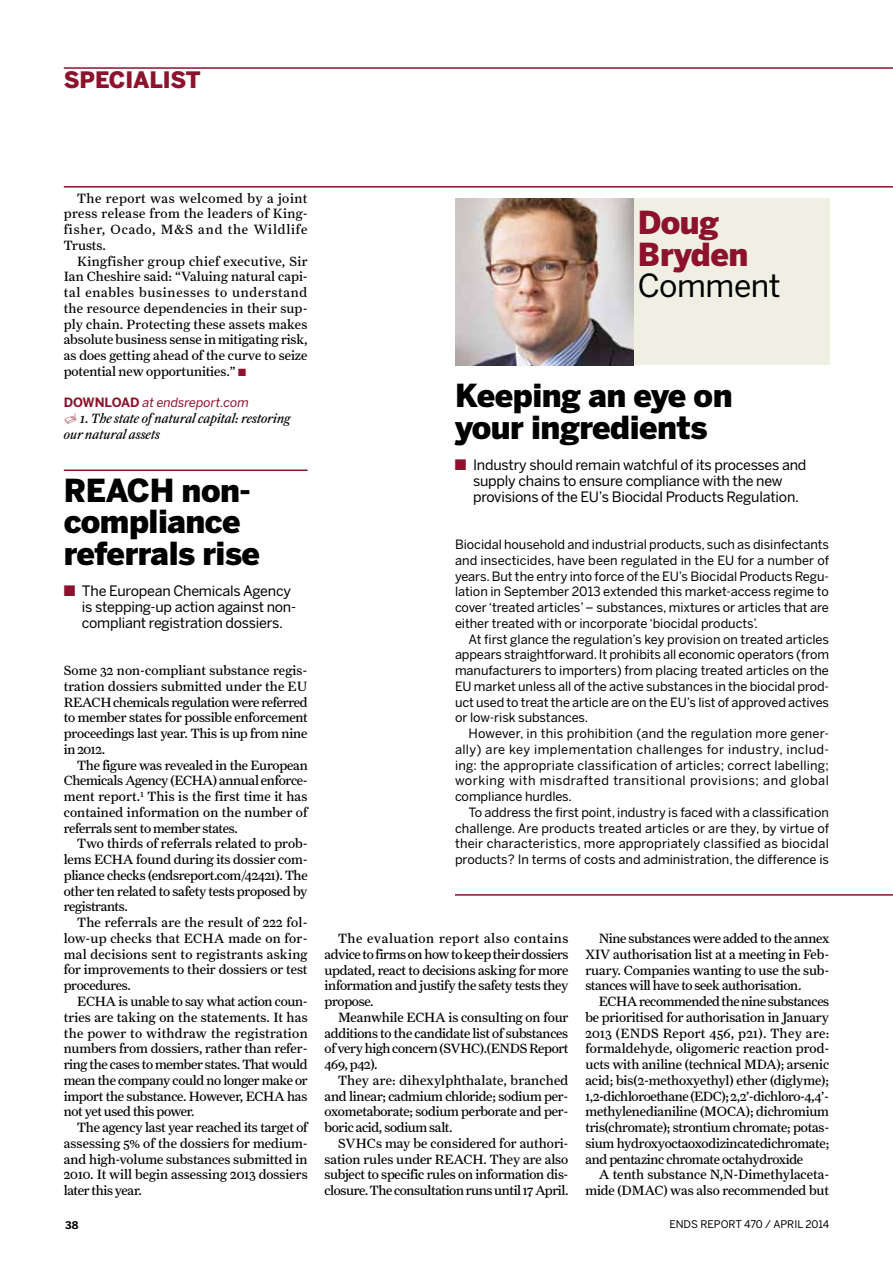
<style>
.page{position:relative;width:893px;height:1263px;background:#fff}
.page>*{position:absolute;margin:0;border:0;box-sizing:border-box;transform-origin:0 0}
.t1{font:900 31.5px/31.5px "Benton Sans";letter-spacing:-.015em;color:#000}
.t2{font:900 31.5px/31.5px "Benton Sans";letter-spacing:-.015em;color:#8d122d}
.t3{font:31.5px "Benton Sans";letter-spacing:-.015em;color:#000}
.t4{font:900 22.5px "Benton Sans";letter-spacing:-.005em;color:#8d122d}
.t5{font:14.25px/15.8px "Benton Sans";letter-spacing:-.015em;color:#000}
.t6{font:13.5px/15.8px "Farnham Text";letter-spacing:-.02em;color:#000;text-align:justify}
.t7{font:italic 13.5px/15.8px "Farnham Text";letter-spacing:-.005em;color:#000}
.t8{font:12.75px/15.8px "Benton Sans";letter-spacing:-.005em;color:#000;text-align:justify}
.t9{font:italic 12.75px "Benton Sans";letter-spacing:-.005em;color:#8d122d}
.t10{font:10.5px "Benton Sans";letter-spacing:-.015em;color:#000}
.t11{font:700 10.5px "Benton Sans";color:#000}
.s1{color:#8d122d}
.s2{font-weight:700;font-style:normal}
.s3{font-family:"Dingbests";font-style:normal;color:#8d122d}
</style>
<div class="page">
<hr style="left:64px;top:186px;width:829px;height:2px;background:#8d122d">
<hr style="left:64px;top:469px;width:244px;height:2px;background:#8d122d">
<hr style="left:64px;top:67px;width:829px;height:2px;background:#8d122d">
<hr style="left:455px;top:894px;width:438px;height:2px;background:#8d122d">
<div style="left:455px;top:198px;width:374px;height:167px;background:#f0efe3"></div>
<img style="left:455px;top:198px;width:179px;height:167px">
<h2 class="t4" style="left:64px;top:67px;width:138px">specialist</h2>
<p class="t6" style="left:64px;top:190px;width:245px;text-indent:14px">The report was welcomed by a joint press release from the leaders of King&shy;fisher, Ocado, M&amp;S and the Wildlife Trusts.</p>
<p class="t6" style="left:64px;top:253px;width:245px;text-indent:14px">Kingfisher group chief executive, Sir Ian Cheshire said: “Valuing natural capi&shy;tal enables businesses to understand the resource dependencies in their sup&shy;ply chain. Protecting these assets makes absolute business sense in mitigating risk, as does getting ahead of the curve to seize potential new opportunities.” <span class="s1">■</span></p>
<p class="t9" style="left:64px;top:395px;width:187px"><span class="s2">DOWNLOAD</span> at endsreport.com</p>
<p class="t7" style="left:64px;top:410px;width:228px"><span class="s3">w</span> 1. The state of natural capital: restoring our natural assets</p>
<h1 class="t1" style="left:64px;top:474px;width:198px">REACH non&shy;compliance referrals rise</h1>
<p class="t5" style="left:82px;top:583px;width:216px;text-indent:-18px"><span class="s1">■</span> The European Chemicals Agency is stepping-up action against non&shy;compliant registration dossiers.</p>
<p class="t6" style="left:64px;top:662px;width:245px">Some 32 non-compliant substance regis&shy;tration dossiers submitted under the EU REACH chemicals regulation were referred to member states for possible enforcement proceedings last year. This is up from nine in 2012.</p>
<p class="t6" style="left:64px;top:757px;width:245px;text-indent:14px">The figure was revealed in the European Chemicals Agency (ECHA) annual enforce&shy;ment report.<sup>1</sup> This is the first time it has contained information on the number of referrals sent to member states.</p>
<p class="t6" style="left:64px;top:836px;width:245px;text-indent:14px">Two thirds of referrals related to prob&shy;lems ECHA found during its dossier com&shy;pliance checks (endsreport.com/42421). The other ten related to safety tests proposed by registrants.</p>
<p class="t6" style="left:64px;top:914px;width:245px;text-indent:14px">The referrals are the result of 222 fol&shy;low-up checks that ECHA made on for&shy;mal decisions sent to registrants asking for improvements to their dossiers or test procedures.</p>
<p class="t6" style="left:64px;top:993px;width:245px;text-indent:14px">ECHA is unable to say what action coun&shy;tries are taking on the statements. It has the power to withdraw the registration numbers from dossiers, rather than refer&shy;ring the cases to member states. That would mean the company could no longer make or import the substance. However, ECHA has not yet used this power.</p>
<p class="t6" style="left:64px;top:1119px;width:245px;text-indent:14px">The agency last year reached its target of assessing 5% of the dossiers for medium&shy;and high-volume substances submitted in 2010. It will begin assessing 2013 dossiers later this year.</p>
<h1 class="t2" style="left:638px;top:206px;width:112px">Doug<br>Bryden</h1>
<h1 class="t3" style="left:638px;top:267px;width:144px">Comment</h1>
<h1 class="t1" style="left:455px;top:380px;width:279px">Keeping an eye on your ingredients</h1>
<p class="t5" style="left:473px;top:457px;width:335px;text-indent:-18px"><span class="s1">■</span> I ndustry should remain watchful of its processes and supply chains to ensure compliance with the new provisions of the EU’s Biocidal Products Regulation.</p>
<p class="t8" style="left:455px;top:536px;width:376px">Biocidal household and industrial products, such as disinfectants and insecticides, have been regulated in the EU for a number of years. But the entry into force of the EU’s Biocidal Products Regu&shy;lation in September 2013 extended this market-access regime to cover ‘treated articles’ – substances, mixtures or articles that are either treated with or incorporate ‘biocidal products’.</p>
<p class="t8" style="left:455px;top:631px;width:376px;text-indent:14px">At first glance the regulation’s key provision on treated articles appears straightforward. It prohibits all economic operators (from manufacturers to importers) from placing treated articles on the EU market unless all of the active substances in the biocidal prod&shy;uct used to treat the article are on the EU’s list of approved actives or low-risk substances.</p>
<p class="t8" style="left:455px;top:725px;width:376px;text-indent:14px">However, in this prohibition (and the regulation more gener&shy;ally) are key implementation challenges for industry, includ&shy;ing: the appropriate classification of articles; correct labelling; working with misdrafted transitional provisions; and global compliance hurdles.</p>
<p class="t8" style="left:455px;top:804px;width:376px;text-indent:14px">To address the first point, industry is faced with a classification challenge. Are products treated articles or are they, by virtue of their characteristics, more appropriately classified as biocidal products? I n terms of costs and administration, the difference is</p>
<p class="t6" style="left:325px;top:930px;width:245px;text-indent:14px">The evaluation report also contains advice to firms on how to keep their dossiers updated, react to decisions asking for more information and justify the safety tests they propose.</p>
<p class="t6" style="left:325px;top:1009px;width:245px;text-indent:14px">Meanwhile ECHA is consulting on four additions to the candidate list of substances of very high concern (SVHC).(ENDS Report 469, p42).</p>
<p class="t6" style="left:325px;top:1072px;width:245px;text-indent:14px">They are: dihexylphthalate, branched and linear; cadmium chloride; sodium per&shy;oxometaborate; sodium perborate and per&shy;boric acid, sodium salt.</p>
<p class="t6" style="left:325px;top:1135px;width:245px;text-indent:14px">SVHCs may be considered for authori&shy;sation rules under REACH. They are also subject to specific rules on information dis&shy;closure. The consultation runs until 17 April.</p>
<p class="t6" style="left:585px;top:930px;width:245px;text-indent:14px">Nine substances were added to the annex XIV authorisation list at a meeting in Feb&shy;ruary. Companies wanting to use the sub&shy;stances will have to seek authorisation.</p>
<p class="t6" style="left:585px;top:993px;width:245px;text-indent:14px">ECHA recommended the nine substances be prioritised for authorisation in January 2013 (ENDS Report 456, p21). They are: formaldehyde, oligomeric reaction prod&shy;ucts with aniline (technical MDA); arsenic acid; bis(2-methoxyethyl) ether (diglyme); 1,2-dichloroethane (EDC); 2,2’-dichloro-4,4’- methylenedianiline (MOCA); dichromium tris(chromate); strontium chromate; potas&shy;sium hydroxyoctaoxodizincatedichromate; and pentazinc chromate octahydroxide</p>
<p class="t6" style="left:585px;top:1167px;width:245px;text-align:right">A tenth substance N,N-Dimethylaceta&shy;mide (DMAC) was also recommended but</p>
<p class="t11" style="left:65px;top:1219px;width:15px">38</p>
<p class="t10" style="left:669px;top:1218px;width:161px">ends report 470 / april 2014</p>
</div>
